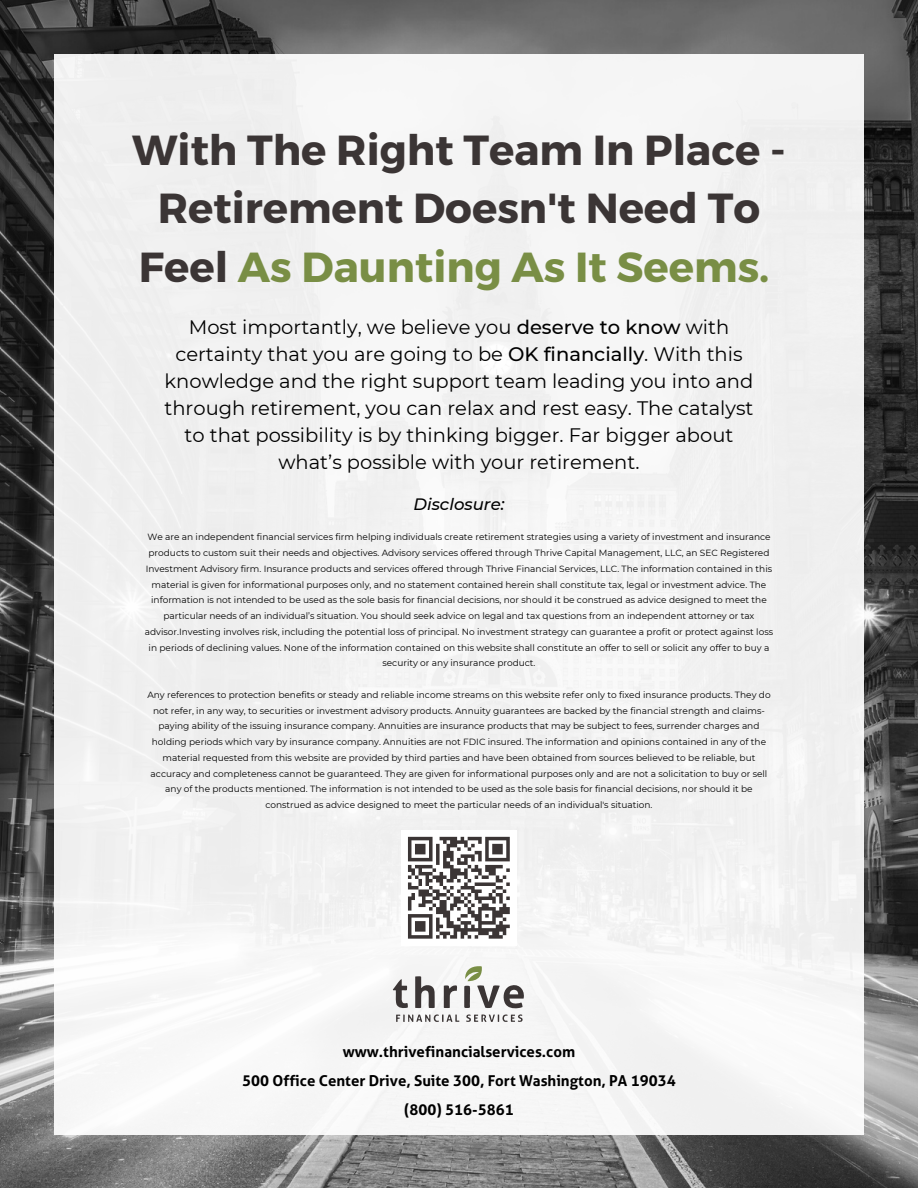
<style>
.page{position:relative;width:918px;height:1188px;background:#fff}
.page>*{position:absolute;margin:0;border:0;box-sizing:border-box;transform-origin:0 0}
.t1{font:700 42px/58.5px "Montserrat";color:#3b3535;text-align:center}
.t2{font:19.5px/27px "Montserrat";color:#000;text-align:center}
.t3{font:italic 500 16.5px "Montserrat";color:#000}
.t4{font:700 15px "Aller";color:#000}
.t5{font:9px/15.8px "Montserrat";color:#000;text-align:center}
.s1{color:#798e45}
.s2{font-weight:500}
</style>
<div class="page">
<img style="left:0;top:0;width:918px;height:1188px">
<div style="left:54px;top:54px;width:810px;height:1080px;background:#f2f2f2"></div>
<svg style="left:393px;top:966px;width:131px;height:56px"></svg>
<div style="left:401px;top:830px;width:116px;height:116px;background:#fff"></div>
<svg style="left:408px;top:836px;width:102px;height:103px"></svg>
<p class="t1" style="left:132px;top:118px;width:655px">With The Right Team In Place -<br>Retirement Doesn't Need To<br>Feel <span class="s1">As Daunting As It Seems.</span></p>
<p class="t2" style="left:165px;top:314px;width:590px">Most importantly, we believe you <span class="s2">deserve to know</span> with certainty that you are going to be <span class="s2">OK financially</span>. With this knowledge and the right support team leading you into and through retirement, you can relax and rest easy. The catalyst to that possibility is by thinking bigger. Far bigger about what’s possible with your retirement.</p>
<p class="t3" style="left:414px;top:494px;width:92px">Disclosure:</p>
<p class="t5" style="left:145px;top:529px;width:630px">We are an independent financial services firm helping individuals create retirement strategies using a variety of investment and insurance products to custom suit their needs and objectives. Advisory services offered through Thrive Capital Management, LLC, an SEC Registered Investment Advisory firm. Insurance products and services offered through Thrive Financial Services, LLC. The information contained in this material is given for informational purposes only, and no statement contained herein shall constitute tax, legal or investment advice. The information is not intended to be used as the sole basis for financial decisions, nor should it be construed as advice designed to meet the particular needs of an individual’s situation. You should seek advice on legal and tax questions from an independent attorney or tax advisor.Investing involves risk, including the potential loss of principal. No investment strategy can guarantee a profit or protect against loss in periods of declining values. None of the information contained on this website shall constitute an offer to sell or solicit any offer to buy a security or any insurance product.</p>
<p class="t5" style="left:147px;top:687px;width:625px">Any references to protection benefits or steady and reliable income streams on this website refer only to fixed insurance products. They do not refer, in any way, to securities or investment advisory products. Annuity guarantees are backed by the financial strength and claims&shy;paying ability of the issuing insurance company. Annuities are insurance products that may be subject to fees, surrender charges and holding periods which vary by insurance company. Annuities are not FDIC insured. The information and opinions contained in any of the material requested from this website are provided by third parties and have been obtained from sources believed to be reliable, but accuracy and completeness cannot be guaranteed. They are given for informational purposes only and are not a solicitation to buy or sell any of the products mentioned. The information is not intended to be used as the sole basis for financial decisions, nor should it be construed as advice designed to meet the particular needs of an individual's situation.</p>
<p class="t4" style="left:343px;top:1043px;width:234px">www.thrivefinancialservices.com</p>
<p class="t4" style="left:242px;top:1072px;width:435px">500 Office Center Drive, Suite 300, Fort Washington, PA 19034</p>
<p class="t4" style="left:404px;top:1101px;width:111px">(800) 516-5861</p>
</div>
